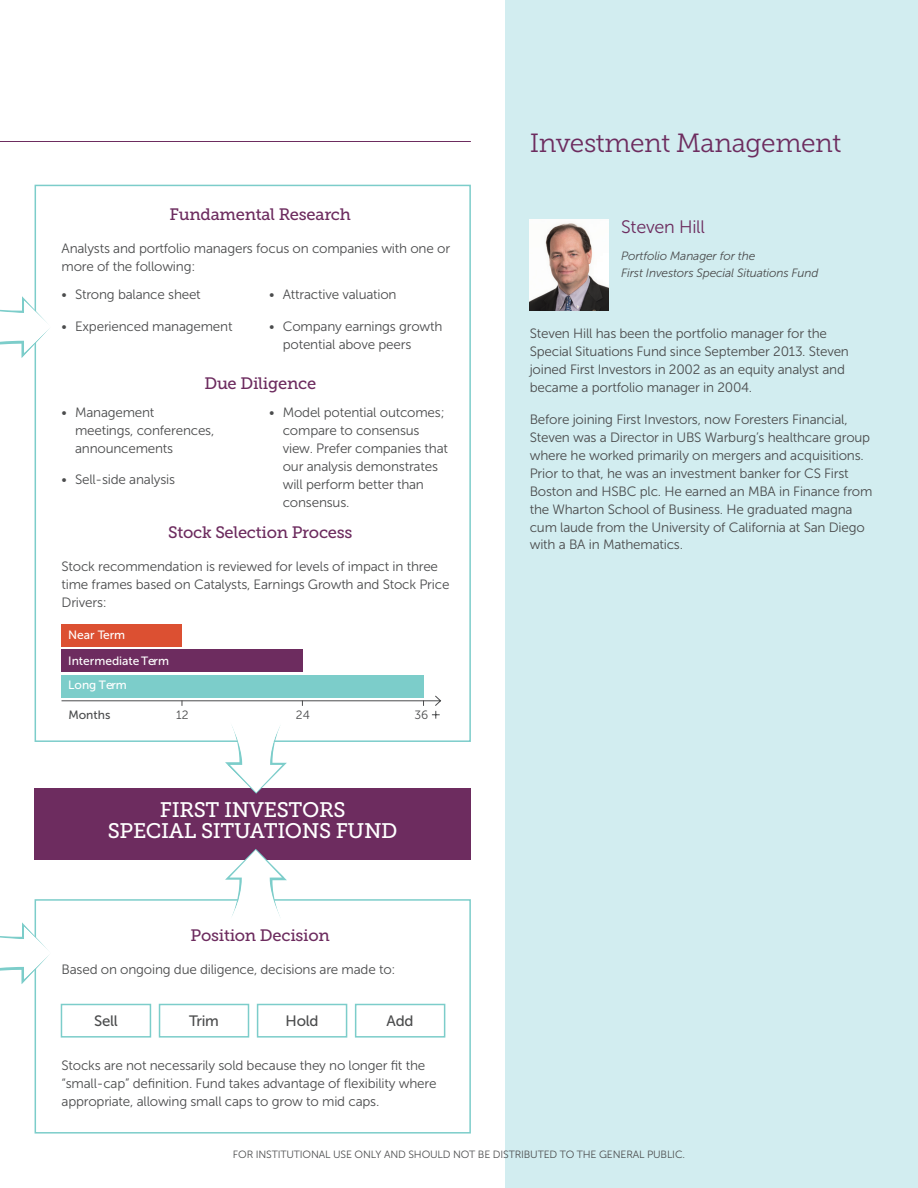
<style>
.page{position:relative;width:918px;height:1188px;background:#fff}
.page>*{position:absolute;margin:0;border:0;box-sizing:border-box;transform-origin:0 0}
.t1{font:26.25px "Museo Slab 300";letter-spacing:-.015em;color:#6d2c5f}
.t2{font:21px/21px "Museo Slab 500";letter-spacing:-.015em;color:#fff;text-align:center}
.t3{font:18px "Museo Sans 300";letter-spacing:-.015em;color:#6d2c5f}
.t4{font:16.5px "Museo Slab 500";letter-spacing:-.015em;color:#6d2c5f}
.t5{font:15px "Museo Sans 500";letter-spacing:-.015em;color:#4b4c4d}
.t6{font:13.5px/18px "Museo Sans 300";letter-spacing:-.015em;color:#4b4c4d}
.t7{font:italic 12px/16.5px "Museo Sans 300";letter-spacing:-.015em;color:#4b4c4d}
.t8{font:12px/25px "Museo Sans 500";color:#fff}
.t9{font:12px "Museo Sans 300";color:#4b4c4d}
.t10{font:12px "Museo Sans 500";color:#4b4c4d}
.t11{font:10.5px "Museo Sans 300";letter-spacing:-.015em;color:#4b4c4d}
</style>
<div class="page">
<div style="left:505px;top:0;width:413px;height:1188px;background:#d2edf0"></div>
<hr style="left:0;top:141px;width:471px;height:1px;background:#6d2c5f">
<div style="left:35px;top:899px;width:436px;height:235px;border:2px solid #7ccdca"></div>
<div style="left:35px;top:788px;width:436px;height:72px;background:#6d2c5f"></div>
<svg style="left:225px;top:849px;width:62px;height:69px"></svg>
<svg style="left:0;top:291px;width:50px;height:71px"></svg>
<img style="left:529px;top:220px;width:79px;height:91px">
<div style="left:61px;top:1004px;width:90px;height:34px;border:2px solid #7ccdca"></div>
<div style="left:257px;top:1004px;width:90px;height:34px;border:2px solid #7ccdca"></div>
<div style="left:159px;top:1004px;width:90px;height:34px;border:2px solid #7ccdca"></div>
<div style="left:355px;top:1004px;width:90px;height:34px;border:2px solid #7ccdca"></div>
<div style="left:61px;top:624px;width:121px;height:23px;background:#dc5032"></div>
<div style="left:62px;top:649px;width:241px;height:23px;background:#6d2c5f"></div>
<div style="left:62px;top:675px;width:362px;height:22px;background:#7ccdca"></div>
<svg style="left:61px;top:695px;width:381px;height:99px"></svg>
<svg style="left:0;top:918px;width:49px;height:70px"></svg>
<p class="t4" style="left:170px;top:205px;width:183px">Fundamental Research</p>
<p class="t6" style="left:62px;top:239px;width:390px">Analysts and portfolio managers focus on companies with one or more of the following:</p>
<p class="t6" style="left:62px;top:286px;width:141px">• Strong balance sheet</p>
<p class="t6" style="left:62px;top:317px;width:172px">• Experienced management</p>
<p class="t6" style="left:269px;top:286px;width:129px">• Attractive valuation</p>
<p class="t6" style="left:283px;top:317px;width:161px;text-indent:-14px">• Company earnings growth potential above peers</p>
<p class="t4" style="left:204px;top:374px;width:113px">Due Diligence</p>
<p class="t6" style="left:75px;top:403px;width:141px;text-indent:-14px">• Management meetings, conferences, announcements</p>
<p class="t6" style="left:62px;top:471px;width:115px">• Sell-side analysis</p>
<p class="t6" style="left:283px;top:403px;width:167px;text-indent:-14px">• Model potential outcomes; compare to consensus view. Prefer companies that our analysis demonstrates will perform better than consensus.</p>
<p class="t4" style="left:168px;top:523px;width:186px">Stock Selection Process</p>
<p class="t6" style="left:62px;top:557px;width:389px">Stock recommendation is reviewed for levels of impact in three time frames based on Catalysts, Earnings Growth and Stock Price<br>Drivers:</p>
<p class="t8" style="left:68px;top:623px;width:102px">Near Term<br>Intermediate Term<br>Long Term</p>
<p class="t10" style="left:68px;top:708px;width:44px">Months</p>
<p class="t9" style="left:176px;top:709px;width:14px">12</p>
<p class="t9" style="left:296px;top:709px;width:15px">24</p>
<p class="t9" style="left:414px;top:709px;width:15px">36</p>
<h2 class="t2" style="left:108px;top:800px;width:291px">FIRST INVESTORS<br>SPECIAL SITUATIONS FUND</h2>
<p class="t4" style="left:191px;top:926px;width:141px">Position Decision</p>
<p class="t6" style="left:62px;top:960px;width:335px">Based on ongoing due diligence, decisions are made to:</p>
<p class="t5" style="left:94px;top:1013px;width:25px">Sell</p>
<p class="t5" style="left:189px;top:1013px;width:31px">Trim</p>
<p class="t5" style="left:286px;top:1013px;width:35px">Hold</p>
<p class="t5" style="left:387px;top:1013px;width:28px">Add</p>
<p class="t6" style="left:62px;top:1056px;width:376px">Stocks are not necessarily sold because they no longer fit the “small-cap” definition. Fund takes advantage of flexibility where appropriate, allowing small caps to grow to mid caps.</p>
<h1 class="t1" style="left:530px;top:128px;width:313px">Investment Management</h1>
<h3 class="t3" style="left:621px;top:217px;width:85px">Steven Hill</h3>
<p class="t7" style="left:621px;top:248px;width:199px">Portfolio Manager for the<br>First Investors Special Situations Fund</p>
<p class="t6" style="left:530px;top:325px;width:321px">Steven Hill has been the portfolio manager for the Special Situations Fund since September 2013. Steven joined First Investors in 2002 as an equity analyst and became a portfolio manager in 2004.</p>
<p class="t6" style="left:530px;top:410px;width:344px">Before joining First Investors, now Foresters Financial, Steven was a Director in UBS Warburg’s healthcare group where he worked primarily on mergers and acquisitions.<br>Prior to that, he was an investment banker for CS First Boston and HSBC plc. He earned an MBA in Finance from the Wharton School of Business. He graduated magna cum laude from the University of California at San Diego with a BA in Mathematics.</p>
<p class="t11" style="left:233px;top:1149px;width:454px">FOR INSTITUTIONAL USE ONLY AND SHOULD NOT BE DISTRIBUTED TO THE GENERAL PUBLIC.</p>
</div>
